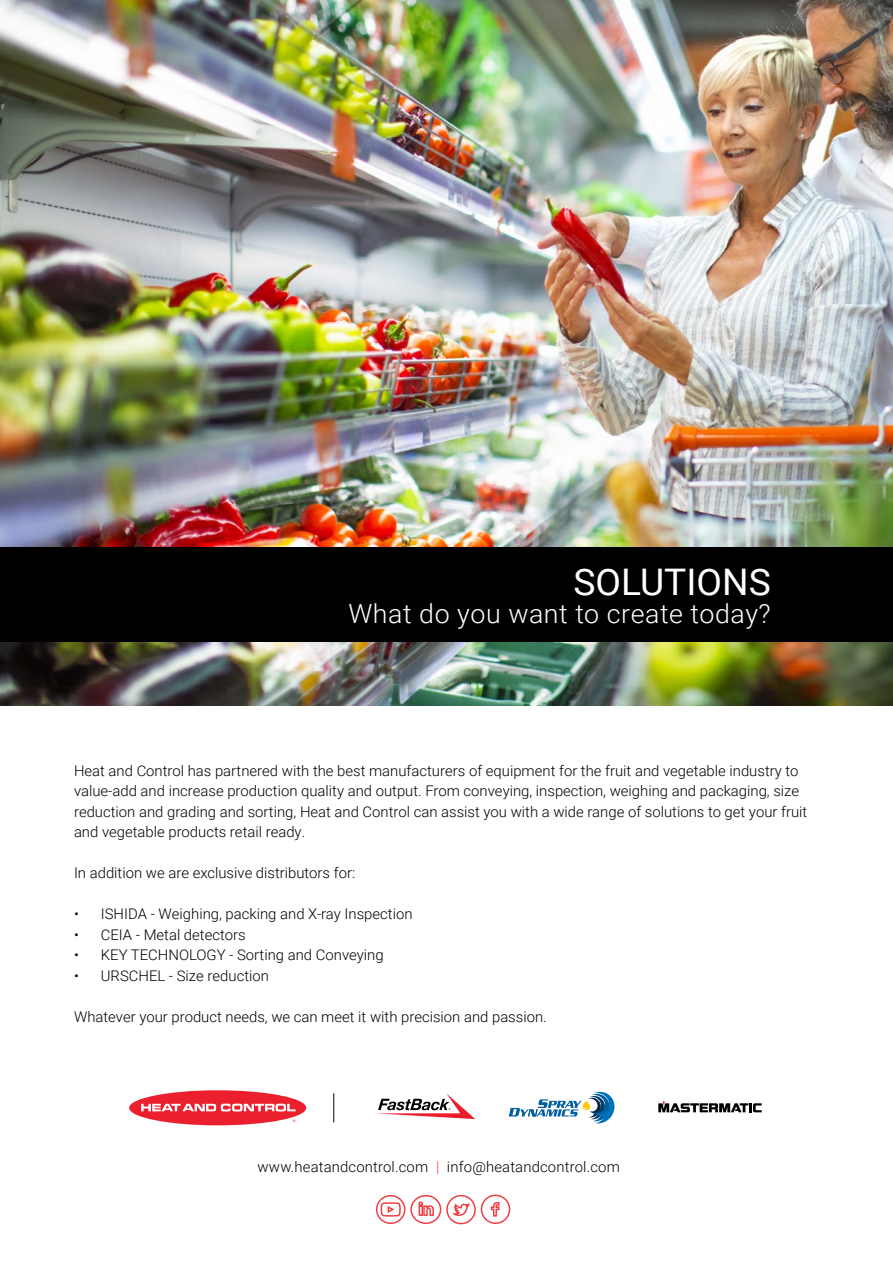
<style>
.page{position:relative;width:893px;height:1263px;background:#fff}
.page>*{position:absolute;margin:0;border:0;box-sizing:border-box;transform-origin:0 0}
.t1{font:36.6px "Roboto";color:#fff}
.t2{font:300 26.4px "Roboto";letter-spacing:.02em;color:#fff}
.t3{font:300 14.7px/20.5px "Roboto";color:#000}
.s1{color:#ef3e42}
</style>
<div class="page">
<img style="left:0;top:0;width:893px;height:705px">
<div style="left:0;top:547px;width:893px;height:95px;background:#000"></div>
<svg style="left:375px;top:1194px;width:136px;height:31px"></svg>
<div style="left:129px;top:1090px;width:177px;height:35px;background:#ec1f2e;border-radius:50%"></div>
<svg style="left:292px;top:1119px;width:4px;height:3px"></svg>
<svg style="left:141px;top:1104px;width:155px;height:7px"></svg>
<svg style="left:376px;top:1093px;width:99px;height:26px"></svg>
<svg style="left:509px;top:1092px;width:106px;height:31px"></svg>
<svg style="left:658px;top:1101px;width:104px;height:11px"></svg>
<svg style="left:333px;top:1093px;width:1px;height:29px"></svg>
<h1 class="t1" style="left:573px;top:556px;width:199px">SOLUTIONS</h1>
<h2 class="t2" style="left:348px;top:595px;width:424px">What do you want to create today?</h2>
<p class="t3" style="left:74px;top:759px;width:735px">Heat and Control has partnered with the best manufacturers of equipment for the fruit and vegetable industry to value-add and increase production quality and output. From conveying, inspection, weighing and packaging, size reduction and grading and sorting, Heat and Control can assist you with a wide range of solutions to get your fruit and vegetable products retail ready.</p>
<p class="t3" style="left:74px;top:862px;width:283px">In addition we are exclusive distributors for:</p>
<p class="t3" style="left:74px;top:903px;width:340px">• ISHIDA - Weighing, packing and X-ray Inspection</p>
<p class="t3" style="left:74px;top:924px;width:173px">• CEIA - Metal detectors</p>
<p class="t3" style="left:74px;top:944px;width:311px">• KEY TECHNOLOGY - Sorting and Conveying</p>
<p class="t3" style="left:74px;top:965px;width:196px">• URSCHEL - Size reduction</p>
<p class="t3" style="left:74px;top:1006px;width:474px">Whatever your product needs, we can meet it with precision and passion.</p>
<p class="t3" style="left:258px;top:1155px;width:364px">www.heatandcontrol.com <span class="s1">|</span> info@heatandcontrol.com</p>
</div>
